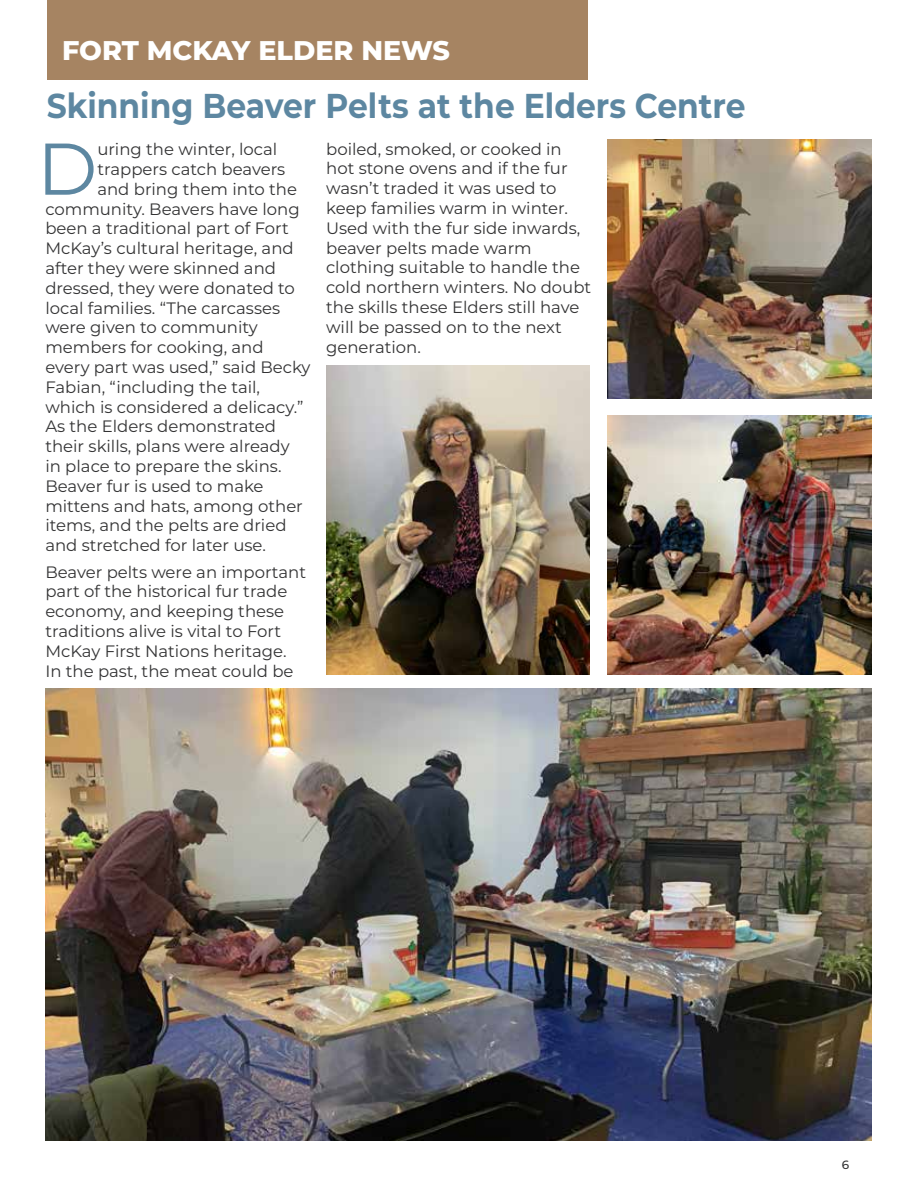
<style>
.page{position:relative;width:918px;height:1188px;background:#fff}
.page>*{position:absolute;margin:0;border:0;box-sizing:border-box;transform-origin:0 0}
.t1{font:73.05px "Montserrat";color:#5d87a1}
.t2{font:700 34.5px "Montserrat";color:#5d87a1;scale:.91 1}
.t3{font:800 27px "Montserrat";color:#fff}
.t4{font:16.5px/19.8px "Montserrat";color:#333334}
.t5{font:500 12px "Montserrat";color:#333334}
</style>
<div class="page">
<div style="left:47px;top:0;width:540px;height:80px;background:#a68462"></div>
<img style="left:45px;top:688px;width:827px;height:453px">
<img style="left:608px;top:140px;width:263px;height:259px">
<img style="left:608px;top:416px;width:263px;height:259px">
<img style="left:326px;top:365px;width:264px;height:310px">
<h3 class="t3" style="left:62px;top:31px;width:389px">FORT MCKAY ELDER NEWS</h3>
<h2 class="t2" style="left:47px;top:81px;width:769px">Skinning Beaver Pelts at the Elders Centre</h2>
<h1 class="t1" style="left:37px;top:119px;width:62px">D</h1>
<p class="t4" style="left:97px;top:139px;width:182px">uring the winter, local</p>
<p class="t4" style="left:326px;top:138px;width:267px">boiled, smoked, or cooked in hot stone ovens and if the fur wasn’t traded it was used to keep families warm in winter.<br>Used with the fur side inwards, beaver pelts made warm clothing suitable to handle the cold northern winters. No doubt the skills these Elders still have will be passed on to the next generation.</p>
<p class="t4" style="left:97px;top:159px;width:189px">trappers catch beavers</p>
<p class="t4" style="left:97px;top:178px;width:201px">and bring them into the</p>
<p class="t4" style="left:45px;top:198px;width:256px">community. Beavers have long</p>
<p class="t4" style="left:45px;top:218px;width:245px">been a traditional part of Fort</p>
<p class="t4" style="left:45px;top:238px;width:250px">McKay’s cultural heritage, and</p>
<p class="t4" style="left:45px;top:258px;width:232px">after they were skinned and</p>
<p class="t4" style="left:45px;top:277px;width:251px">dressed, they were donated to</p>
<p class="t4" style="left:45px;top:297px;width:236px">local families. “The carcasses</p>
<p class="t4" style="left:45px;top:317px;width:214px">were given to community</p>
<p class="t4" style="left:45px;top:337px;width:220px">members for cooking, and</p>
<p class="t4" style="left:45px;top:357px;width:267px">every part was used,” said Becky</p>
<p class="t4" style="left:45px;top:376px;width:216px">Fabian, “including the tail,</p>
<p class="t4" style="left:45px;top:396px;width:259px">which is considered a delicacy.”</p>
<p class="t4" style="left:45px;top:416px;width:232px">As the Elders demonstrated</p>
<p class="t4" style="left:45px;top:436px;width:246px">their skills, plans were already</p>
<p class="t4" style="left:45px;top:456px;width:238px">in place to prepare the skins.</p>
<p class="t4" style="left:45px;top:475px;width:220px">Beaver fur is used to make</p>
<p class="t4" style="left:45px;top:495px;width:259px">mittens and hats, among other</p>
<p class="t4" style="left:45px;top:515px;width:243px">items, and the pelts are dried</p>
<p class="t4" style="left:45px;top:535px;width:222px">and stretched for later use.</p>
<p class="t4" style="left:45px;top:561px;width:262px">Beaver pelts were an important part of the historical fur trade economy, and keeping these traditions alive is vital to Fort<br>McKay First Nations heritage.<br>In the past, the meat could be</p>
<p class="t5" style="left:842px;top:1157px;width:9px">6</p>
</div>
